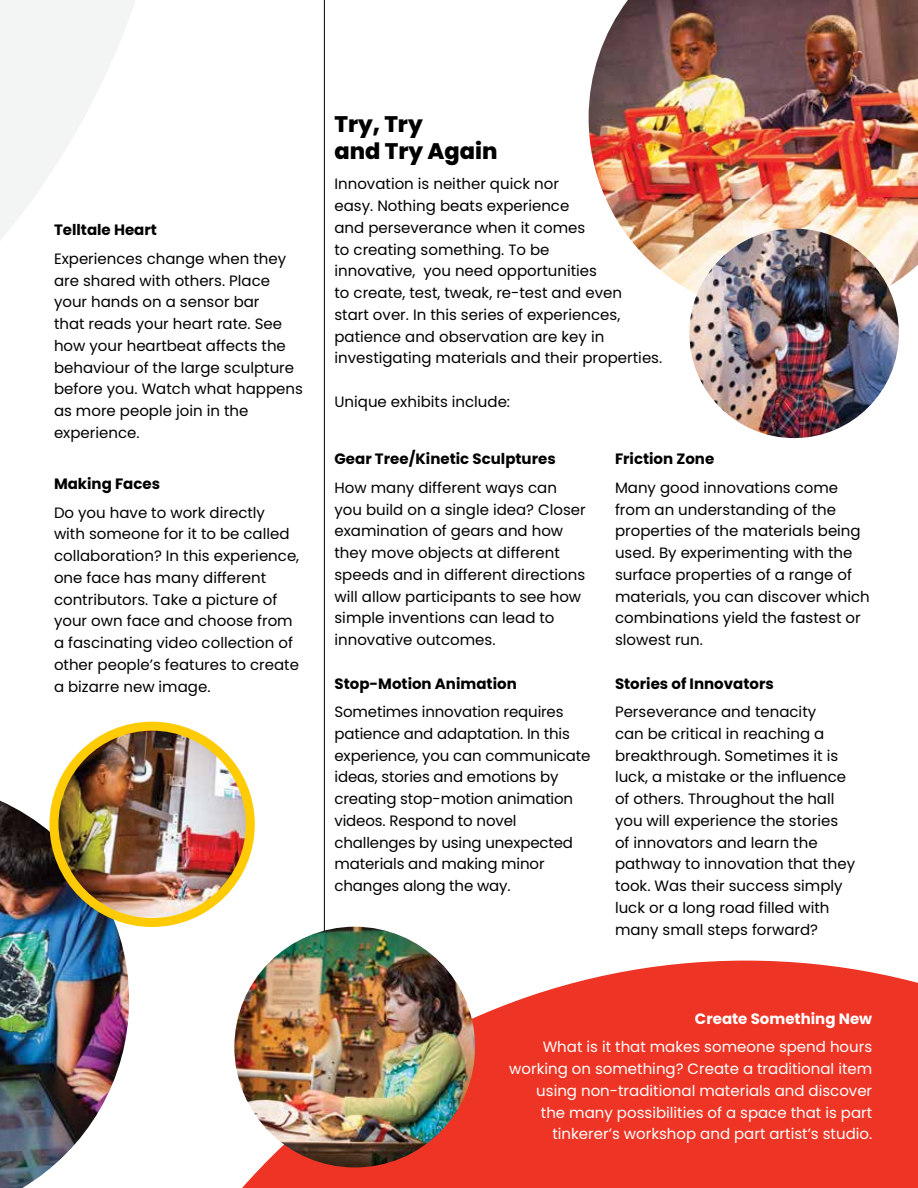
<style>
.page{position:relative;width:918px;height:1188px;background:#fff}
.page>*{position:absolute;margin:0;border:0;box-sizing:border-box;transform-origin:0 0}
.t1{font:800 22.5px/27px "Poppins";color:#000}
.t2{font:15px/21.8px "Poppins";color:#000}
.t3{font:15px/21.8px "Poppins";color:#fff;text-align:right}
.t4{font:700 15px "Poppins";color:#000}
.t5{font:700 15px "Poppins";color:#fff}
</style>
<div class="page">
<hr style="left:324px;top:0;width:1px;height:939px;background:#000">
<svg style="left:129px;top:961px;width:789px;height:227px;fill:#ee3424"></svg>
<svg style="left:0;top:0;width:135px;height:240px;fill:#f3f4f4"></svg>
<img style="left:234px;top:927px;width:241px;height:240px;border-radius:120px">
<img style="left:0;top:801px;width:129px;height:387px">
<img style="left:589px;top:0;width:329px;height:315px">
<img style="left:689px;top:229px;width:210px;height:209px;border-radius:105px">
<img style="left:54px;top:726px;width:196px;height:196px;border-radius:98px">
<div style="left:49px;top:722px;width:206px;height:205px;border:9px solid #ffcb05;border-radius:50%"></div>
<p class="t4" style="left:54px;top:221px;width:104px">Telltale Heart</p>
<p class="t2" style="left:54px;top:248px;width:250px">Experiences change when they are shared with others. Place your hands on a sensor bar<br>that reads your heart rate. See how your heartbeat affects the behaviour of the large sculpture before you. Watch what happens as more people join in the experience.</p>
<p class="t4" style="left:54px;top:475px;width:108px">Making Faces</p>
<p class="t2" style="left:54px;top:502px;width:247px">Do you have to work directly with someone for it to be called collaboration? In this experience, one face has many different contributors. Take a picture of your own face and choose from a fascinating video collection of other people’s features to create a bizarre new image.</p>
<h1 class="t1" style="left:334px;top:110px;width:164px">Try, Try<br>and Try Again</h1>
<p class="t2" style="left:334px;top:173px;width:329px">Innovation is neither quick nor<br>easy. Nothing beats experience<br>and perseverance when it comes<br>to creating something. To be<br>innovative, you need opportunities<br>to create, test, tweak, re-test and even<br>start over. In this series of experiences, patience and observation are key in investigating materials and their properties.</p>
<p class="t2" style="left:334px;top:391px;width:177px">Unique exhibits include:</p>
<p class="t4" style="left:334px;top:450px;width:223px">Gear Tree/Kinetic Sculptures</p>
<p class="t2" style="left:334px;top:477px;width:253px">How many different ways can you build on a single idea? Closer examination of gears and how they move objects at different speeds and in different directions will allow participants to see how simple inventions can lead to innovative outcomes.</p>
<p class="t4" style="left:334px;top:675px;width:184px">Stop-Motion Animation</p>
<p class="t2" style="left:334px;top:701px;width:257px">Sometimes innovation requires patience and adaptation. In this experience, you can communicate ideas, stories and emotions by creating stop-motion animation videos. Respond to novel challenges by using unexpected materials and making minor changes along the way.</p>
<p class="t4" style="left:615px;top:450px;width:101px">Friction Zone</p>
<p class="t2" style="left:615px;top:477px;width:256px">Many good innovations come from an understanding of the properties of the materials being used. By experimenting with the surface properties of a range of materials, you can discover which combinations yield the fastest or slowest run.</p>
<p class="t4" style="left:615px;top:675px;width:160px">Stories of Innovators</p>
<p class="t2" style="left:615px;top:701px;width:242px">Perseverance and tenacity<br>can be critical in reaching a breakthrough. Sometimes it is luck, a mistake or the influence of others. Throughout the hall you will experience the stories of innovators and learn the pathway to innovation that they took. Was their success simply luck or a long road filled with many small steps forward?</p>
<p class="t5" style="left:695px;top:1010px;width:179px">Create Something New</p>
<p class="t3" style="left:509px;top:1036px;width:365px">What is it that makes someone spend hours working on something? Create a traditional item using non-traditional materials and discover the many possibilities of a space that is part tinkerer’s workshop and part artist’s studio.</p>
</div>
